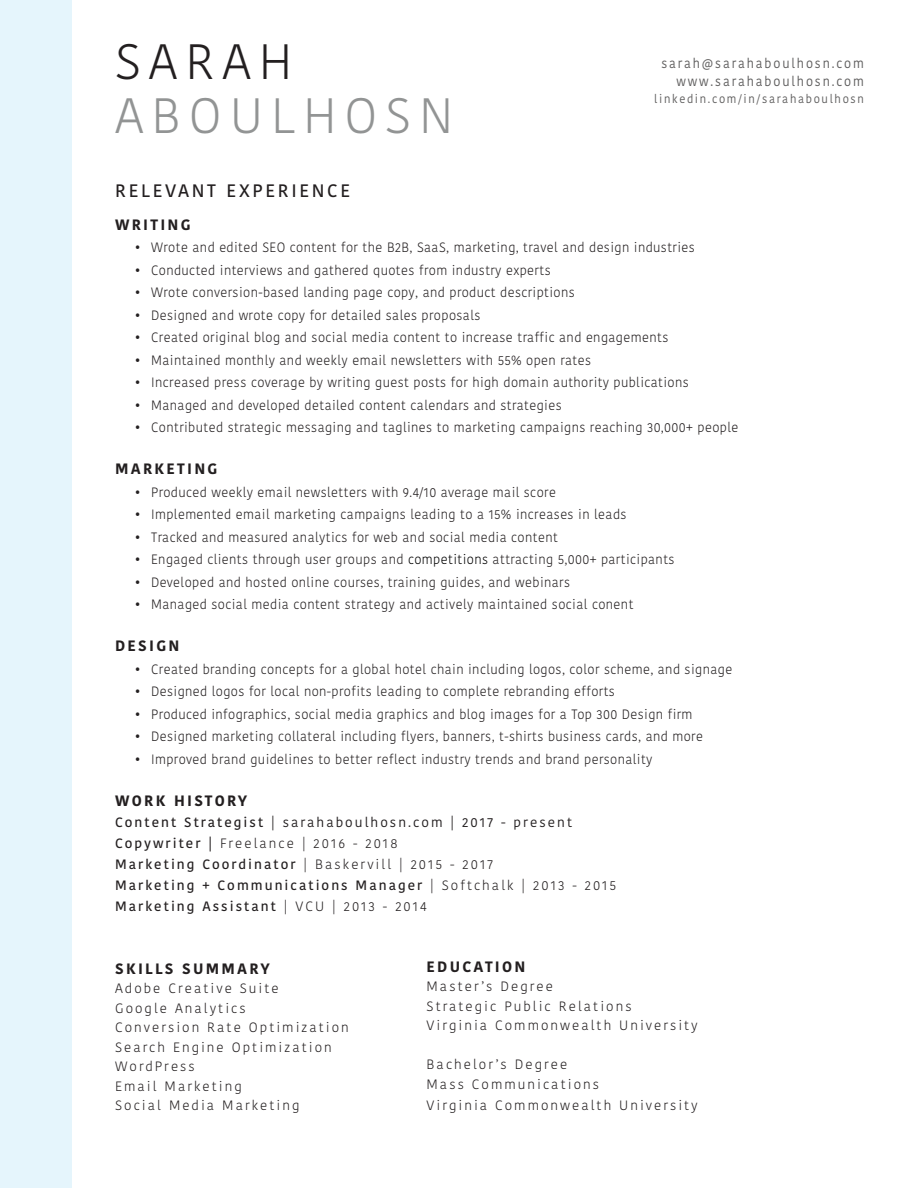
<style>
.page{position:relative;width:918px;height:1188px;background:#fff}
.page>*{position:absolute;margin:0;border:0;box-sizing:border-box;transform-origin:0 0}
.t1{font:300 49.5px "Kohinoor Bangla";letter-spacing:.16em;color:#929494}
.t2{font:300 49.5px "Kohinoor Bangla";letter-spacing:.16em;color:#231f20}
.t3{font:500 18px "Kohinoor Bangla";letter-spacing:.15em;color:#231f20}
.t4{font:700 15px "Kohinoor Bangla";letter-spacing:.15em;color:#231f20}
.t5{font:300 13.5px "Kohinoor Devanagari";letter-spacing:.03em;color:#231f20;scale:.96 1}
.t6{font:300 13.5px "Kohinoor Bangla";letter-spacing:.15em;color:#231f20}
.t7{font:300 13.5px "Kohinoor Bangla";letter-spacing:.03em;color:#231f20;scale:.96 1}
.t8{font:500 13.5px "Kohinoor Bangla";letter-spacing:.15em;color:#231f20}
.t9{font:13.5px "Kohinoor Bangla";letter-spacing:.15em;color:#231f20}
.t10{font:13.5px "Kohinoor Devanagari";letter-spacing:.15em;color:#5f5e5e;scale:.93 1}
.t11{font:12px "Kohinoor Devanagari";letter-spacing:.15em;color:#5f5e5e;scale:.93 1}
.s1{color:#000}
.s2{font-weight:500}
.s3{font-weight:300}
</style>
<div class="page">
<div style="left:0;top:0;width:72px;height:1188px;background:#e5f5fc"></div>
<p class="t2" style="left:115px;top:25px;width:179px">SARAH</p>
<p class="t1" style="left:115px;top:79px;width:339px">ABOULHOSN</p>
<p class="t3" style="left:115px;top:176px;width:236px">RELEVANT EXPERIENCE</p>
<p class="t10" style="left:661px;top:56px;width:219px">sarah@sarahaboulhosn.com</p>
<p class="t10" style="left:677px;top:74px;width:203px">www.sarahaboulhosn.com</p>
<p class="t11" style="left:654px;top:92px;width:227px">linkedin.com/in/sarahaboulhosn</p>
<p class="t4" style="left:115px;top:211px;width:77px">WRITING</p>
<p class="t5" style="left:135px;top:240px;width:585px">• Wrote and edited SEO content for the B2B, SaaS, marketing, travel and design industries</p>
<p class="t5" style="left:135px;top:262px;width:435px">• Conducted interviews and gathered quotes from industry experts</p>
<p class="t5" style="left:135px;top:285px;width:460px">• Wrote conversion-based landing page copy, and product descriptions</p>
<p class="t5" style="left:135px;top:307px;width:362px">• Designed and wrote copy for detailed sales proposals</p>
<p class="t5" style="left:135px;top:330px;width:557px">• Created original blog and social media content to increase traffic and engagements</p>
<p class="t5" style="left:135px;top:352px;width:477px">• Maintained monthly and weekly email newsletters with 55% open rates</p>
<p class="t5" style="left:135px;top:375px;width:579px">• Increased press coverage by writing guest posts for high domain authority publications</p>
<p class="t5" style="left:135px;top:397px;width:446px">• Managed and developed detailed content calendars and strategies</p>
<p class="t5" style="left:135px;top:420px;width:630px">• Contributed strategic messaging and taglines to marketing campaigns reaching 30,000+ people</p>
<p class="t4" style="left:115px;top:456px;width:104px">MARKETING</p>
<p class="t5" style="left:135px;top:484px;width:440px">• Produced weekly email newsletters with 9.4/10 average mail score</p>
<p class="t5" style="left:135px;top:507px;width:514px">• Implemented email marketing campaigns leading to a 15% increases in leads</p>
<p class="t5" style="left:135px;top:529px;width:442px">• Tracked and measured analytics for web and social media content</p>
<p class="t5" style="left:135px;top:552px;width:564px">• Engaged clients through user groups and <span class="s1">competitions</span> attracting 5,000+ participants</p>
<p class="t5" style="left:135px;top:574px;width:455px">• Developed and hosted online courses, training guides, and webinars</p>
<p class="t5" style="left:135px;top:597px;width:521px">• Managed social media content strategy and actively maintained social conent</p>
<p class="t4" style="left:115px;top:633px;width:66px">DESIGN</p>
<p class="t7" style="left:135px;top:659px;width:624px">• Created branding concepts for a global hotel chain including logos, color scheme, and signage</p>
<p class="t7" style="left:135px;top:682px;width:502px">• Designed logos for local non-profits leading to complete rebranding efforts</p>
<p class="t5" style="left:135px;top:706px;width:583px">• Produced infographics, social media graphics and blog images for a Top 300 Design firm</p>
<p class="t5" style="left:135px;top:729px;width:594px">• Designed marketing collateral including flyers, banners, t-shirts business cards, and more</p>
<p class="t5" style="left:135px;top:751px;width:541px">• Improved brand guidelines to better reflect industry trends and brand personality</p>
<p class="t4" style="left:115px;top:787px;width:134px">WORK HISTORY</p>
<p class="t9" style="left:115px;top:812px;width:458px"><span class="s2">Content Strategist</span> | sarahaboulhosn.com | 2017 - present</p>
<p class="t6" style="left:115px;top:833px;width:284px"><span class="s2">Copywriter |</span> Freelance | 2016 - 2018</p>
<p class="t6" style="left:115px;top:854px;width:379px"><span class="s2">Marketing Coordinator</span> | Baskervill | 2015 - 2017</p>
<p class="t8" style="left:115px;top:874px;width:503px">Marketing + Communications Manager <span class="s3">| Softchalk | 2013 - 2015</span></p>
<p class="t8" style="left:115px;top:895px;width:313px">Marketing Assistant <span class="s3">| VCU | 2013 - 2014</span></p>
<p class="t4" style="left:115px;top:955px;width:156px">SKILLS SUMMARY</p>
<p class="t6" style="left:115px;top:979px;width:165px">Adobe Creative Suite</p>
<p class="t6" style="left:115px;top:998px;width:132px">Google Analytics</p>
<p class="t6" style="left:115px;top:1018px;width:235px">Conversion Rate Optimization</p>
<p class="t6" style="left:115px;top:1037px;width:218px">Search Engine Optimization</p>
<p class="t6" style="left:115px;top:1057px;width:81px">WordPress</p>
<p class="t6" style="left:115px;top:1076px;width:128px">Email Marketing</p>
<p class="t6" style="left:115px;top:1096px;width:186px">Social Media Marketing</p>
<p class="t4" style="left:427px;top:953px;width:100px">EDUCATION</p>
<p class="t6" style="left:427px;top:976px;width:128px">Master’s Degree</p>
<p class="t6" style="left:427px;top:996px;width:207px">Strategic Public Relations</p>
<p class="t6" style="left:427px;top:1015px;width:273px">Virginia Commonwealth University</p>
<p class="t6" style="left:427px;top:1054px;width:142px">Bachelor’s Degree</p>
<p class="t6" style="left:427px;top:1074px;width:174px">Mass Communications</p>
<p class="t6" style="left:427px;top:1095px;width:273px">Virginia Commonwealth University</p>
</div>
